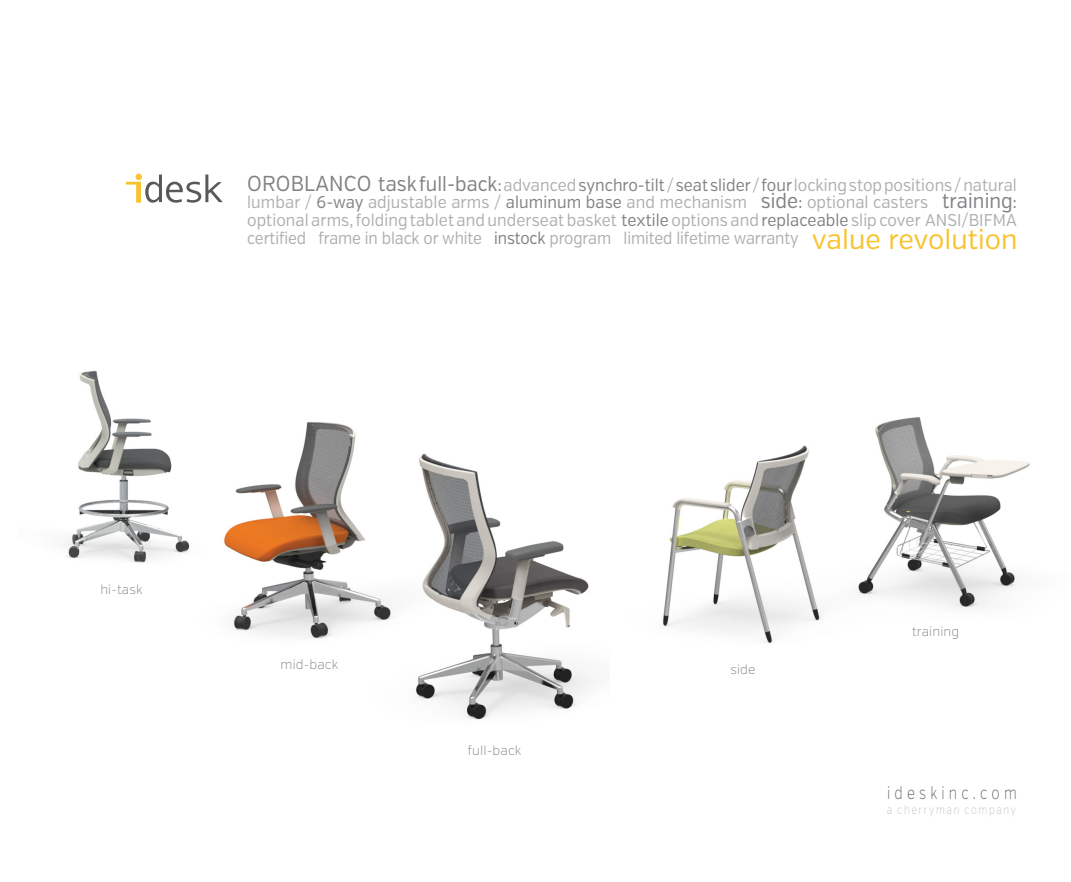
<style>
.page{position:relative;width:1071px;height:882px;background:#fff}
.page>*{position:absolute;margin:0;border:0;box-sizing:border-box;transform-origin:0 0}
.t1{font:27.65px "Verb";color:#f7c32f}
.t2{font:200 17.5px "Verb";letter-spacing:.3em;color:#58595b;scale:.8 1}
.t3{font:16.97px/17.8px "Verb";letter-spacing:-.01em;color:#adafb2;text-align:justify;scale:.92 1}
.t4{font:200 13.12px "Verb";letter-spacing:.01em;color:#77787b}
.t5{font:200 12.25px "Verb";letter-spacing:.165em;color:#bcbec0;scale:.8 1}
.s1{font-size:21.53px;color:#808285}
.s2{font-size:20.82px;color:#808285}
.s3{font-size:20.47px;color:#808285}
.s4{color:#808285}
</style>
<div class="page">
<img style="left:232px;top:422px;width:359px;height:298px">
<img style="left:66px;top:370px;width:166px;height:193px">
<img style="left:663px;top:417px;width:367px;height:226px">
<svg style="left:126px;top:174px;width:97px;height:29px"></svg>
<p class="t3" style="left:247px;top:176px;width:838px"><span class="s1">OROBLANCO</span> <span class="s2">task</span> <span class="s3">full-back</span><span class="s4">:</span> advanced <span class="s4">synchro-tilt</span> / <span class="s4">seat slider</span> / <span class="s4">four</span> locking stop positions / natural lumbar / <span class="s4">6-way</span> adjustable arms / <span class="s4">aluminum base</span> and mechanism <span class="s2">side</span><span class="s4">:</span> optional casters <span class="s2">training</span><span class="s4">: </span>optional arms, folding tablet and underseat basket <span class="s4">textile</span> options and <span class="s4">replaceable</span> slip cover ANSI/BIFMA certified frame in black or white <span class="s4">instock</span> program limited lifetime warranty</p>
<h1 class="t1" style="left:812px;top:223px;width:207px">value revolution</h1>
<p class="t4" style="left:100px;top:582px;width:44px">hi-task</p>
<p class="t4" style="left:281px;top:657px;width:59px">mid-back</p>
<p class="t4" style="left:468px;top:743px;width:55px">full-back</p>
<p class="t4" style="left:730px;top:662px;width:27px">side</p>
<p class="t4" style="left:912px;top:624px;width:49px">training</p>
<p class="t2" style="left:887px;top:782px;width:164px">ideskinc.com</p>
<p class="t5" style="left:887px;top:803px;width:163px">a cherryman company</p>
</div>
